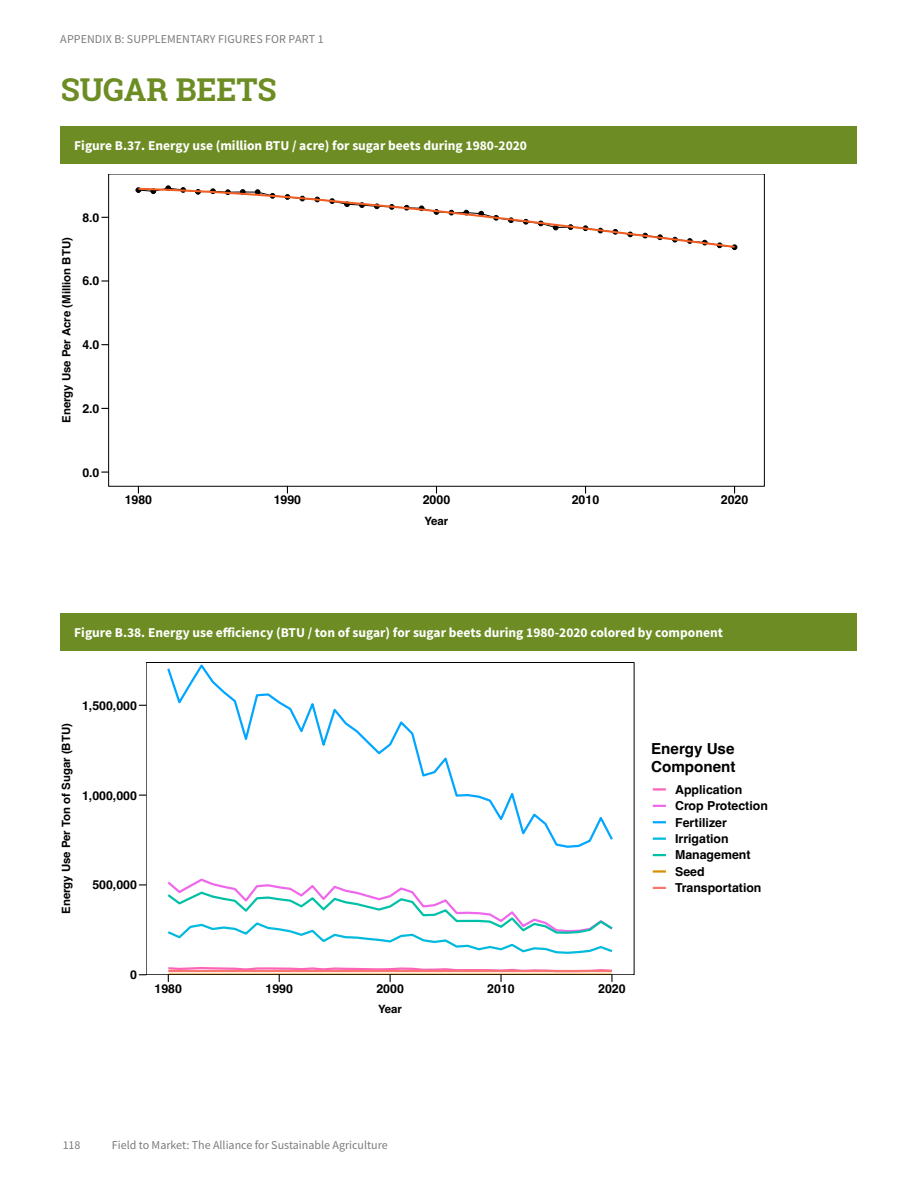
<style>
.page{position:relative;width:918px;height:1188px;background:#fff}
.page>*{position:absolute;margin:0;border:0;box-sizing:border-box;transform-origin:0 0}
.t1{font:700 31.5px "Roboto Slab";letter-spacing:-.005em;color:#6d8d24}
.t2{font:700 15.15px/18.3px "Helvetica";color:#000}
.t3{font:700 13.5px "Source Sans Pro";color:#fff}
.t4{font:700 12.3px/16.4px "Helvetica";color:#000}
.t5{font:12px "Source Sans Pro";color:#7c7c7c}
.t6{font:700 11.4px "Helvetica";color:#000}
</style>
<div class="page">
<svg style="left:136px;top:186px;width:601px;height:64px"></svg>
<svg style="left:102px;top:280px;width:7px;height:2px"></svg>
<div style="left:61px;top:126px;width:796px;height:37px;background:#6d8d24"></div>
<svg style="left:167px;top:664px;width:446px;height:184px"></svg>
<svg style="left:167px;top:878px;width:446px;height:76px"></svg>
<svg style="left:166px;top:967px;width:448px;height:15px"></svg>
<svg style="left:653px;top:788px;width:13px;height:3px"></svg>
<svg style="left:653px;top:805px;width:13px;height:2px"></svg>
<svg style="left:653px;top:821px;width:13px;height:2px"></svg>
<svg style="left:653px;top:838px;width:13px;height:2px"></svg>
<svg style="left:653px;top:854px;width:13px;height:2px"></svg>
<svg style="left:653px;top:870px;width:13px;height:3px"></svg>
<svg style="left:653px;top:887px;width:13px;height:2px"></svg>
<div style="left:61px;top:613px;width:796px;height:37px;background:#6d8d24"></div>
<p class="t5" style="left:60px;top:31px;width:265px">APPENDIX B: SUPPLEMENTARY FIGURES FOR PART 1</p>
<h1 class="t1" style="left:61px;top:68px;width:217px">SUGAR BEETS</h1>
<p class="t3" style="left:74px;top:136px;width:454px">Figure B.37. Energy use (million BTU / acre) for sugar beets during 1980-2020</p>
<p class="t6" style="left:59px;top:423px;width:187px;rotate:-90deg">Energy Use Per Acre (Million BTU)</p>
<p class="t4" style="left:82px;top:211px;width:19px">8.0</p>
<p class="t4" style="left:82px;top:274px;width:19px">6.0</p>
<p class="t4" style="left:82px;top:338px;width:19px">4.0</p>
<p class="t4" style="left:82px;top:402px;width:19px">2.0</p>
<p class="t4" style="left:82px;top:465px;width:19px">0.0</p>
<p class="t4" style="left:125px;top:493px;width:29px">1980</p>
<p class="t4" style="left:274px;top:493px;width:29px">1990</p>
<p class="t4" style="left:423px;top:493px;width:29px">2000</p>
<p class="t4" style="left:572px;top:493px;width:29px">2010</p>
<p class="t4" style="left:721px;top:493px;width:29px">2020</p>
<p class="t6" style="left:425px;top:514px;width:25px">Year</p>
<p class="t3" style="left:74px;top:623px;width:650px">Figure B.38. Energy use efficiency (BTU / ton of sugar) for sugar beets during 1980-2020 colored by component</p>
<p class="t6" style="left:59px;top:914px;width:192px;rotate:-90deg">Energy Use Per Ton of Sugar (BTU)</p>
<p class="t4" style="left:82px;top:699px;width:56px">1,500,000</p>
<p class="t4" style="left:82px;top:788px;width:56px">1,000,000</p>
<p class="t4" style="left:92px;top:878px;width:46px">500,000</p>
<p class="t4" style="left:130px;top:968px;width:8px">0</p>
<p class="t4" style="left:155px;top:982px;width:29px">1980</p>
<p class="t4" style="left:265px;top:982px;width:29px">1990</p>
<p class="t4" style="left:376px;top:982px;width:29px">2000</p>
<p class="t4" style="left:487px;top:982px;width:29px">2010</p>
<p class="t4" style="left:598px;top:982px;width:29px">2020</p>
<p class="t6" style="left:378px;top:1002px;width:25px">Year</p>
<p class="t2" style="left:651px;top:741px;width:86px">Energy Use<br>Component</p>
<p class="t4" style="left:675px;top:783px;width:94px">Application<br>Crop Protection<br>Fertilizer<br>Irrigation<br>Management<br>Seed<br>Transportation</p>
<p class="t5" style="left:63px;top:1137px;width:19px">118</p>
<p class="t5" style="left:112px;top:1137px;width:277px">Field to Market: The Alliance for Sustainable Agriculture</p>
</div>
